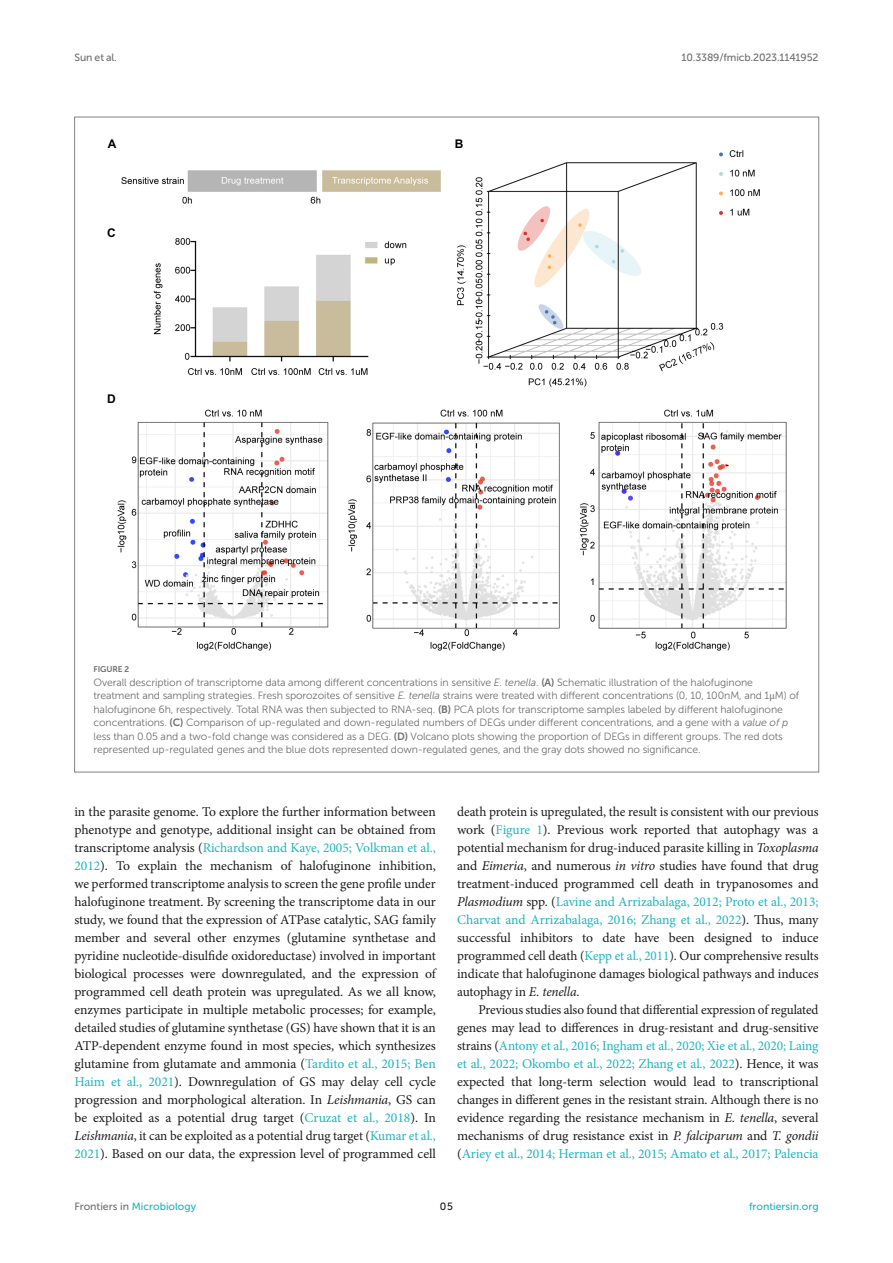
<style>
.page{position:relative;width:893px;height:1263px;background:#fff}
.page>*{position:absolute;margin:0;border:0;box-sizing:border-box;transform-origin:0 0}
.TEXT{font:13.5px/18px "Minion Pro";letter-spacing:-.01em;color:#1b1c1b;text-align:justify}
.t1{font:700 12px "Arial";color:#000}
.FIG_LEG{font:10.5px/13.5px "Museo Sans 300";letter-spacing:-.01em;color:#706f70}
.t2{font:10.5px "Museo Sans 500";color:#1db5c3}
.t3{font:10.5px "Museo Sans 500";letter-spacing:-.015em;color:#706f70}
.t4{font:10.5px "Museo Sans 500";color:#1b1c1b}
.FIG_HD{font:8.25px "Museo Sans 700";letter-spacing:-.01em;color:#706f70}
.s1{font-style:italic}
.s2{font-family:"Museo Sans 700"}
.s3{font-family:"STIX General"}
.s4{color:#1db5c3}
.s5{color:#706f70}
</style>
<div class="page">
<img style="left:117px;top:150px;width:670px;height:501px">
<p class="t3" style="left:74px;top:51px;width:44px">Sun et al.</p>
<p class="t3" style="left:682px;top:51px;width:138px">10.3389/fmicb.2023.1141952</p>
<p class="t1" style="left:108px;top:135px;width:10px">A</p>
<p class="t1" style="left:455px;top:135px;width:10px">B</p>
<p class="t1" style="left:107px;top:224px;width:10px">C</p>
<p class="t1" style="left:107px;top:391px;width:10px">D</p>
<p class="FIG_HD" style="left:94px;top:665px;width:37px">FIGURE 2</p>
<p class="FIG_LEG" style="left:94px;top:675px;width:707px">Overall description of transcriptome data among different concentrations in sensitive <span class="s1">E. tenella</span>. <span class="s2">(A)</span> Schematic illustration of the halofuginone treatment and sampling strategies. Fresh sporozoites of sensitive <span class="s1">E. tenella</span> strains were treated with different concentrations (0, 10, 100 nM, and 1 <span class="s3">μ</span>M) of halofuginone 6 h, respectively. Total RNA was then subjected to RNA-seq. <span class="s2">(B)</span> PCA plots for transcriptome samples labeled by different halofuginone concentrations. <span class="s2">(C)</span> Comparison of up-regulated and down-regulated numbers of DEGs under different concentrations, and a gene with a <span class="s1">value of p </span>less than 0.05 and a two-fold change was considered as a DEG. <span class="s2">(D)</span> Volcano plots showing the proportion of DEGs in different groups. The red dots represented up-regulated genes and the blue dots represented down-regulated genes, and the gray dots showed no significance.</p>
<p class="TEXT" style="left:74px;top:803px;width:363px">in the parasite genome. To explore the further information between phenotype and genotype, additional insight can be obtained from transcriptome analysis (<span class="s4">Richardson and Kaye, 2005; Volkman et al., 2012</span>). To explain the mechanism of halofuginone inhibition, we performed transcriptome analysis to screen the gene profile under halofuginone treatment. By screening the transcriptome data in our study, we found that the expression of ATPase catalytic, SAG family member and several other enzymes (glutamine synthetase and pyridine nucleotide-disulfide oxidoreductase) involved in important biological processes were downregulated, and the expression of programmed cell death protein was upregulated. As we all know, enzymes participate in multiple metabolic processes; for example, detailed studies of glutamine synthetase (GS) have shown that it is an ATP-dependent enzyme found in most species, which synthesizes glutamine from glutamate and ammonia (<span class="s4">Tardito et al., 2015; Ben Haim et al., 2021</span>). Downregulation of GS may delay cell cycle progression and morphological alteration. In <span class="s1">Leishmania</span>, GS can be exploited as a potential drug target (<span class="s4">Cruzat et al., 2018</span>). In <span class="s1">Leishmania</span>, it can be exploited as a potential drug target (<span class="s4">Kumar et al., 2021</span>). Based on our data, the expression level of programmed cell</p>
<p class="TEXT" style="left:457px;top:803px;width:363px">death protein is upregulated, the result is consistent with our previous work (<span class="s4">Figure 1</span>). Previous work reported that autophagy was a potential mechanism for drug-induced parasite killing in <span class="s1">Toxoplasma </span>and <span class="s1">Eimeria</span>, and numerous <span class="s1">in vitro</span> studies have found that drug treatment-induced programmed cell death in trypanosomes and <span class="s1">Plasmodium</span> spp. (<span class="s4">Lavine and Arrizabalaga, 2012; Proto et al., 2013; Charvat and Arrizabalaga, 2016; Zhang et al., 2022</span>). Thus, many successful inhibitors to date have been designed to induce programmed cell death (<span class="s4">Kepp et al., 2011</span>). Our comprehensive results indicate that halofuginone damages biological pathways and induces autophagy in <span class="s1">E. tenella</span>.</p>
<p class="TEXT" style="left:457px;top:1001px;width:363px;text-indent:21px">Previous studies also found that differential expression of regulated genes may lead to differences in drug-resistant and drug-sensitive strains (<span class="s4">Antony et al., 2016; Ingham et al., 2020; Xie et al., 2020; Laing et al., 2022; Okombo et al., 2022; Zhang et al., 2022</span>). Hence, it was expected that long-term selection would lead to transcriptional changes in different genes in the resistant strain. Although there is no evidence regarding the resistance mechanism in <span class="s1">E. tenella</span>, several mechanisms of drug resistance exist in <span class="s1">P. falciparum</span> and <span class="s1">T. gondii </span>(<span class="s4">Ariey et al., 2014; Herman et al., 2015; Amato et al., 2017; Palencia</span></p>
<p class="t2" style="left:74px;top:1200px;width:123px"><span class="s5">Frontiers in</span> Microbiology</p>
<p class="t4" style="left:440px;top:1200px;width:14px">05</p>
<p class="t2" style="left:749px;top:1200px;width:71px">frontiersin.org</p>
</div>
